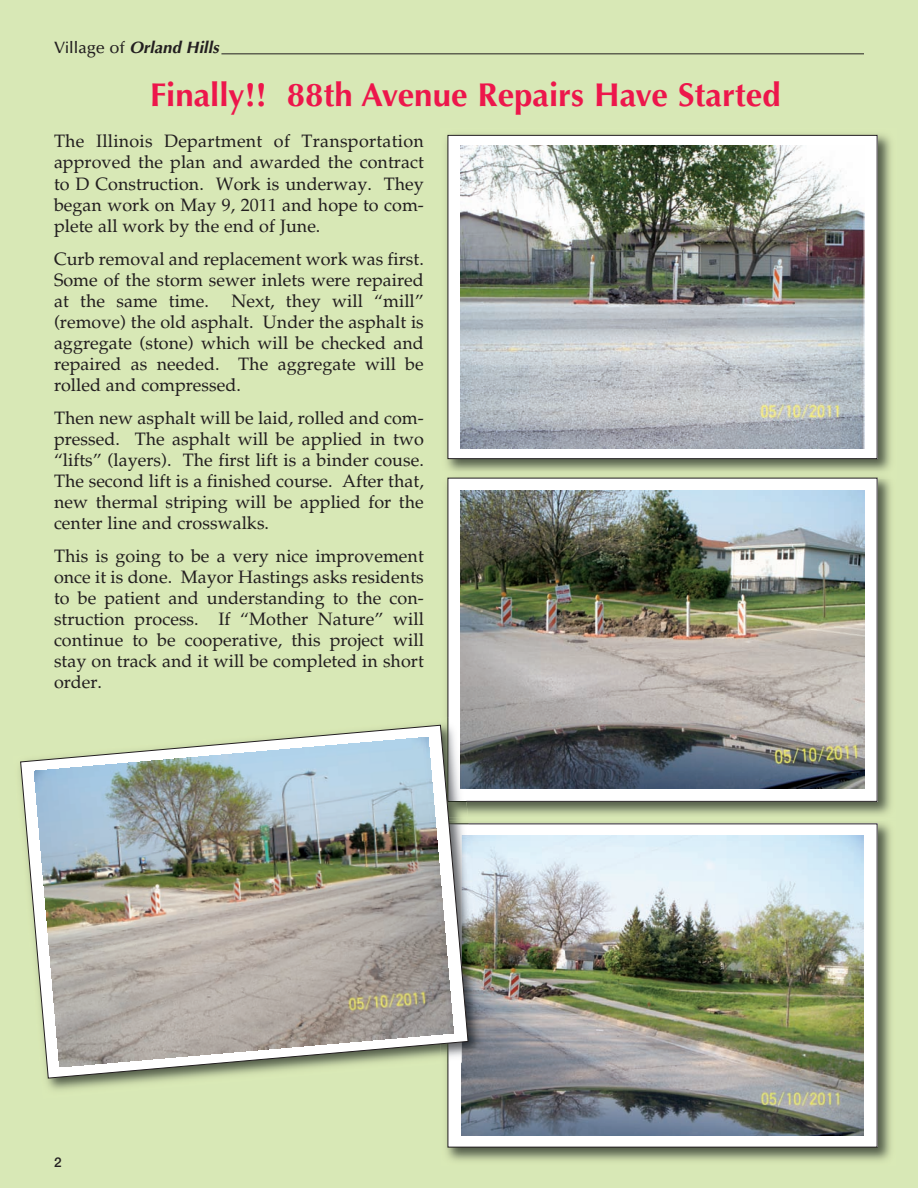
<style>
.page{position:relative;width:918px;height:1188px;background:#d8e8b6}
.page>*{position:absolute;margin:0;border:0;box-sizing:border-box;transform-origin:0 0}
.t1{font:700 33px "Optima";color:#ed164b}
.t2{font:18px/21px "Palatia";color:#231f20;text-align:justify}
.t3{font:italic 700 16.5px "Optima";color:#231f20}
.t4{font:500 13.5px "Helvetica Neue";color:#231f20}
.s1{font-weight:500;font-style:normal}
</style>
<div class="page">
<hr style="left:221px;top:53px;width:643px;height:1px;background:#231f20">
<img style="left:446px;top:134px;width:445px;height:681px">
<div style="left:448px;top:135px;width:429px;height:324px;background:#fff"></div>
<img style="left:460px;top:146px;width:405px;height:302px">
<div style="left:448px;top:135px;width:430px;height:324px;border:1px solid #231f20"></div>
<div style="left:448px;top:478px;width:429px;height:323px;background:#fff"></div>
<img style="left:460px;top:491px;width:405px;height:298px">
<img style="left:446px;top:822px;width:445px;height:339px">
<div style="left:448px;top:824px;width:429px;height:323px;background:#fff"></div>
<img style="left:462px;top:835px;width:401px;height:301px">
<img style="left:46px;top:1079px;width:140px;height:11px">
<img style="left:448px;top:718px;width:19px;height:6px">
<img style="left:469px;top:835px;width:20px;height:228px">
<img style="left:20px;top:724px;width:449px;height:355px">
<p class="t3" style="left:54px;top:40px;width:170px"><span class="s1">V i l l a g e o f</span> Orland Hills</p>
<h1 class="t1" style="left:150px;top:81px;width:632px">Finally!! 88th Avenue Repairs Have Started</h1>
<p class="t2" style="left:54px;top:133px;width:371px">The Illinois Department of Transportation approved the plan and awarded the contract to D Construction. Work is underway. They began work on May 9, 2011 and hope to com&shy;plete all work by the end of June.</p>
<p class="t2" style="left:54px;top:250px;width:371px">Curb removal and replacement work was first.<br>Some of the storm sewer inlets were repaired at the same time.</p>
<p class="t2" style="left:54px;top:292px;width:371px;text-indent:177px">Next, they will “mill” (remove) the old asphalt. Under the asphalt is aggregate (stone) which will be checked and repaired as needed. The aggregate will be rolled and compressed.</p>
<p class="t2" style="left:54px;top:409px;width:371px">Then new asphalt will be laid, rolled and com&shy;pressed. The asphalt will be applied in two “lifts” (layers). The first lift is a binder couse.<br>The second lift is a finished course. After that, new thermal striping will be applied for the center line and crosswalks.</p>
<p class="t2" style="left:54px;top:547px;width:371px">This is going to be a very nice improvement once it is done. Mayor Hastings asks residents to be patient and understanding to the con&shy;struction process. If “Mother Nature” will continue to be cooperative, this project will stay on track and it will be completed in short order.</p>
<p class="t4" style="left:54px;top:1157px;width:9px">2</p>
</div>
